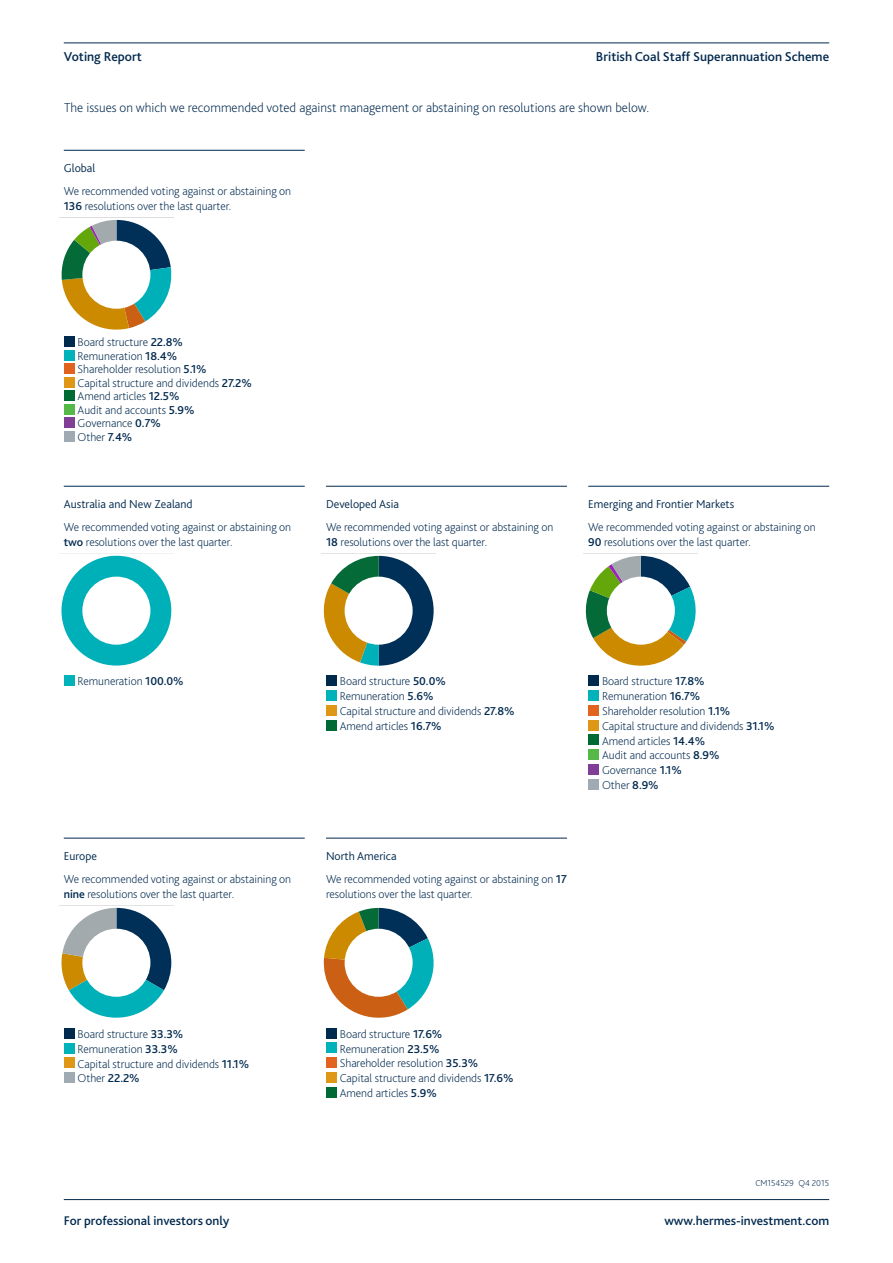
<style>
.page{position:relative;width:893px;height:1263px;background:#fff}
.page>*{position:absolute;margin:0;border:0;box-sizing:border-box;transform-origin:0 0}
.t1{font:200 13.5px "Bliss 2";color:#00294e}
.t2{font:500 13.5px "Bliss 2";color:#00294e}
.t3{font:500 13.2px "Bliss 2";color:#00294e}
.t4{font:200 12px/14.9px "Bliss 2";letter-spacing:-.005em;color:#00294e}
.t5{font:300 12px "Bliss 2";color:#00294e}
.t6{font:200 9px "Bliss 2";color:#00294e}
.s1{font-weight:500}
.s2{font-weight:300}
</style>
<div class="page">
<hr style="left:64px;top:1199px;width:765px;height:1px;background:#00294e">
<hr style="left:64px;top:43px;width:765px;height:1px;background:#00294e">
<hr style="left:64px;top:150px;width:241px;height:1px;background:#00294e">
<div style="left:64px;top:336px;width:10px;height:11px;background:#00294e"></div>
<div style="left:64px;top:350px;width:10px;height:10px;background:#00b2b9"></div>
<div style="left:64px;top:363px;width:10px;height:11px;background:#e1631e"></div>
<div style="left:64px;top:377px;width:10px;height:10px;background:#df9717"></div>
<div style="left:64px;top:390px;width:10px;height:11px;background:#006a35"></div>
<div style="left:64px;top:404px;width:10px;height:10px;background:#56b947"></div>
<div style="left:64px;top:418px;width:10px;height:10px;background:#813e97"></div>
<div style="left:64px;top:431px;width:10px;height:11px;background:#9faab2"></div>
<hr style="left:64px;top:486px;width:241px;height:1px;background:#00294e">
<hr style="left:64px;top:838px;width:241px;height:1px;background:#00294e">
<hr style="left:326px;top:486px;width:241px;height:1px;background:#00294e">
<hr style="left:326px;top:838px;width:241px;height:1px;background:#00294e">
<hr style="left:588px;top:486px;width:241px;height:1px;background:#00294e">
<div style="left:64px;top:675px;width:10px;height:11px;background:#00b2b9"></div>
<div style="left:326px;top:675px;width:10px;height:11px;background:#00294e"></div>
<div style="left:326px;top:690px;width:10px;height:10px;background:#00b2b9"></div>
<div style="left:326px;top:705px;width:10px;height:10px;background:#df9717"></div>
<div style="left:326px;top:720px;width:10px;height:10px;background:#006a35"></div>
<div style="left:588px;top:675px;width:11px;height:11px;background:#00294e"></div>
<div style="left:588px;top:690px;width:11px;height:10px;background:#00b2b9"></div>
<div style="left:588px;top:705px;width:11px;height:10px;background:#e1631e"></div>
<div style="left:588px;top:720px;width:11px;height:10px;background:#df9717"></div>
<div style="left:588px;top:735px;width:11px;height:10px;background:#006a35"></div>
<div style="left:588px;top:749px;width:11px;height:11px;background:#56b947"></div>
<div style="left:588px;top:764px;width:11px;height:11px;background:#813e97"></div>
<div style="left:588px;top:779px;width:11px;height:11px;background:#9faab2"></div>
<div style="left:64px;top:1028px;width:10px;height:10px;background:#00294e"></div>
<div style="left:64px;top:1043px;width:10px;height:10px;background:#00b2b9"></div>
<div style="left:64px;top:1058px;width:10px;height:10px;background:#df9717"></div>
<div style="left:64px;top:1072px;width:10px;height:11px;background:#9faab2"></div>
<div style="left:326px;top:1028px;width:10px;height:10px;background:#00294e"></div>
<div style="left:326px;top:1043px;width:10px;height:10px;background:#00b2b9"></div>
<div style="left:326px;top:1057px;width:10px;height:11px;background:#e1631e"></div>
<div style="left:326px;top:1072px;width:10px;height:11px;background:#df9717"></div>
<div style="left:326px;top:1087px;width:10px;height:11px;background:#006a35"></div>
<svg style="left:61px;top:219px;width:111px;height:111px"></svg>
<svg style="left:61px;top:555px;width:111px;height:111px"></svg>
<svg style="left:60px;top:905px;width:113px;height:113px"></svg>
<svg style="left:323px;top:555px;width:111px;height:111px"></svg>
<svg style="left:323px;top:907px;width:111px;height:111px"></svg>
<svg style="left:585px;top:555px;width:111px;height:111px"></svg>
<div style="left:82px;top:241px;width:68px;height:68px;background:#fff;border-radius:50%"></div>
<div style="left:82px;top:577px;width:68px;height:68px;background:#fff;border-radius:50%"></div>
<div style="left:82px;top:929px;width:68px;height:68px;background:#fff;border-radius:50%"></div>
<div style="left:345px;top:577px;width:68px;height:68px;background:#fff;border-radius:50%"></div>
<div style="left:345px;top:929px;width:68px;height:68px;background:#fff;border-radius:50%"></div>
<div style="left:607px;top:577px;width:68px;height:68px;background:#fff;border-radius:50%"></div>
<p class="t2" style="left:64px;top:48px;width:80px">Voting Report</p>
<p class="t2" style="left:596px;top:48px;width:235px">British Coal Staff Superannuation Scheme</p>
<p class="t1" style="left:64px;top:99px;width:587px">The issues on which we recommended voted against management or abstaining on resolutions are shown below.</p>
<p class="t5" style="left:64px;top:160px;width:33px">Global</p>
<p class="t4" style="left:64px;top:184px;width:229px">We recommended voting against or abstaining on<br><span class="s1">136</span> resolutions over the last quarter.</p>
<p class="t4" style="left:78px;top:335px;width:176px;line-height:13.5px">Board structure <span class="s1">22.8%<br></span>Remuneration <span class="s1">18.4%<br></span>Shareholder resolution <span class="s1">5.1%<br></span>Capital structure and dividends <span class="s1">27.2%<br></span>Amend articles <span class="s1">12.5%<br></span>Audit and accounts <span class="s1">5.9%<br></span>Governance <span class="s1">0.7%<br></span>Other <span class="s1">7.4%</span></p>
<p class="t5" style="left:64px;top:496px;width:130px">Australia and New Zealand</p>
<p class="t4" style="left:64px;top:520px;width:229px">We recommended voting against or abstaining on <span class="s1">two</span> resolutions over the last quarter.</p>
<p class="t5" style="left:326px;top:496px;width:74px">Developed Asia</p>
<p class="t4" style="left:326px;top:520px;width:229px">We recommended voting against or abstaining on<br><span class="s1">18</span> resolutions over the last quarter.</p>
<p class="t5" style="left:588px;top:496px;width:148px">Emerging and Frontier Markets</p>
<p class="t4" style="left:588px;top:520px;width:229px">We recommended voting against or abstaining on<br><span class="s1">90</span> resolutions over the last quarter.</p>
<p class="t4" style="left:78px;top:673px;width:108px">Remuneration <span class="s1">100.0%</span></p>
<p class="t4" style="left:340px;top:673px;width:176px">Board structure <span class="s1">50.0%<br></span>Remuneration <span class="s1">5.6%<br></span>Capital structure and dividends <span class="s1">27.8%<br></span>Amend articles <span class="s1">16.7%</span></p>
<p class="t4" style="left:602px;top:673px;width:174px">Board structure <span class="s1">17.8%<br></span>Remuneration <span class="s1">16.7%<br></span>Shareholder resolution <span class="s1">1.1%<br></span>Capital structure and dividends <span class="s1">31.1%<br></span>Amend articles <span class="s1">14.4%<br></span>Audit and accounts <span class="s1">8.9%<br></span>Governance <span class="s1">1.1%<br></span>Other <span class="s1">8.9%</span></p>
<p class="t5" style="left:64px;top:848px;width:35px">Europe</p>
<p class="t4" style="left:64px;top:872px;width:229px">We recommended voting against or abstaining on <span class="s1">nine</span> resolutions over the last quarter.</p>
<p class="t4" style="left:326px;top:844px;width:242px;line-height:23.5px"><span class="s2">North America<br></span>We recommended voting against or abstaining on <span class="s1">17</span></p>
<p class="t4" style="left:326px;top:887px;width:148px">resolutions over the last quarter.</p>
<p class="t4" style="left:78px;top:1026px;width:173px">Board structure <span class="s1">33.3%<br></span>Remuneration <span class="s1">33.3%<br></span>Capital structure and dividends <span class="s1">11.1%<br></span>Other <span class="s1">22.2%</span></p>
<p class="t4" style="left:340px;top:1026px;width:175px">Board structure <span class="s1">17.6%<br></span>Remuneration <span class="s1">23.5%<br></span>Shareholder resolution <span class="s1">35.3%<br></span>Capital structure and dividends <span class="s1">17.6%<br></span>Amend articles <span class="s1">5.9%</span></p>
<p class="t6" style="left:755px;top:1178px;width:75px">CM154529 Q4 2015</p>
<p class="t3" style="left:64px;top:1212px;width:167px">For professional investors only</p>
<p class="t3" style="left:664px;top:1212px;width:166px">www.hermes-investment.com</p>
</div>
